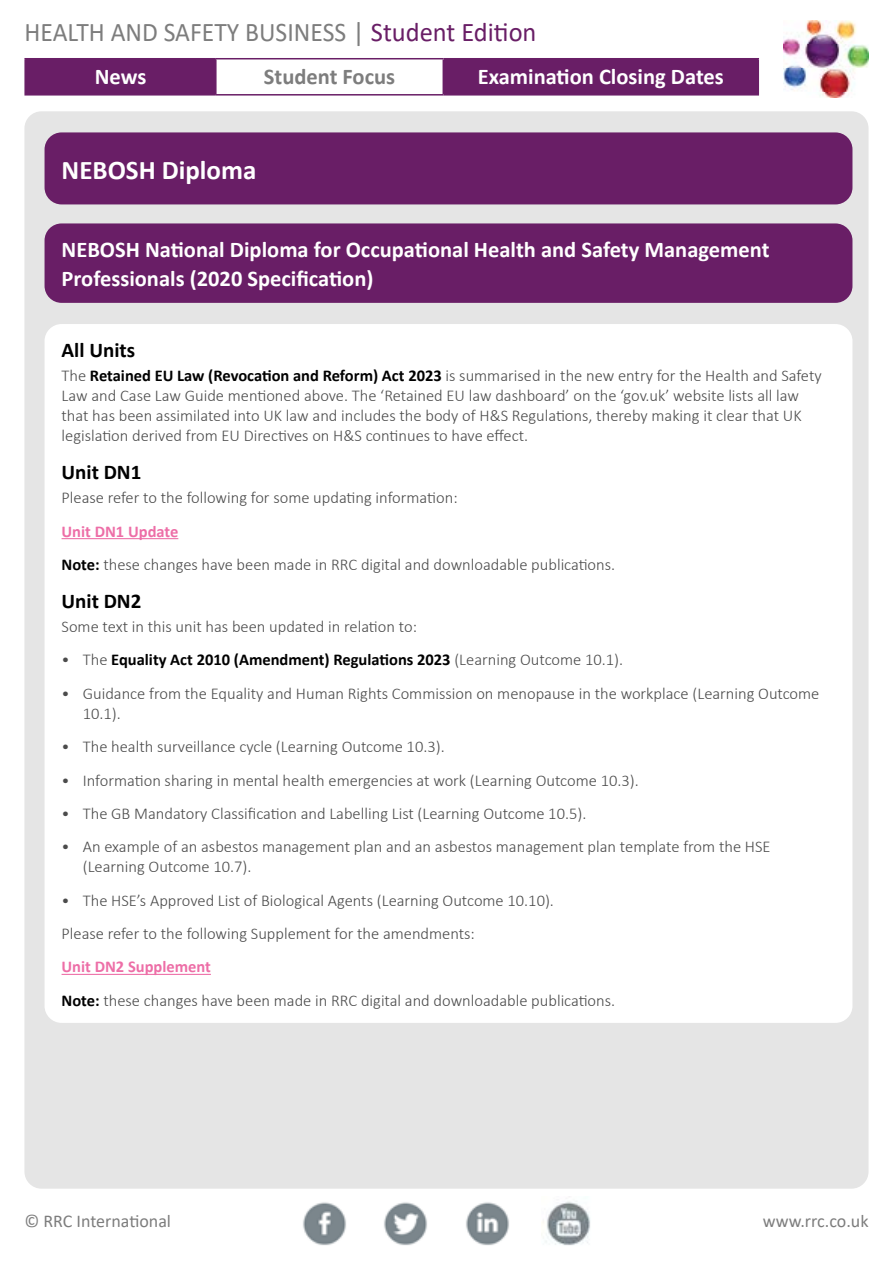
<style>
.page{position:relative;width:893px;height:1263px;background:#fff}
.page>*{position:absolute;margin:0;border:0;box-sizing:border-box;transform-origin:0 0}
.t1{font:27px "Calibri";color:#7d7d7d;scale:.95 1}
.t2{font:700 27px "Calibri";color:#fff}
.t3{font:700 22.5px/28.5px "Calibri";color:#fff}
.t4{font:700 22.5px "Calibri";color:#7d7d7d}
.t5{font:700 21px "Calibri";color:#000}
.t6{font:18px "Calibri";color:#7d7d7d}
.t7{font:300 16.5px/20.1px "Calibri";color:#4b4b4b}
.t8{font:700 16.5px "Calibri";color:#000}
.s1{color:#691e66}
.s2{font-weight:700;color:#000}
.s3{font-weight:700;color:#ed6ea7}
.s4{font-weight:300;color:#4b4b4b}
</style>
<div class="page">
<div style="left:24px;top:111px;width:844px;height:1078px;background:#e5e5e5;border-radius:17px"></div>
<div style="left:26px;top:59px;width:731px;height:35px;background:#691e66"></div>
<div style="left:216px;top:59px;width:227px;height:36px;background:#fff"></div>
<hr style="left:24px;top:58px;width:192px;height:1px;background:#691e66">
<hr style="left:24px;top:59px;width:2px;height:35px;background:#691e66">
<hr style="left:216px;top:58px;width:227px;height:1px;background:#691e66">
<hr style="left:443px;top:58px;width:316px;height:1px;background:#691e66">
<hr style="left:757px;top:59px;width:2px;height:35px;background:#691e66">
<hr style="left:24px;top:94px;width:192px;height:2px;background:#691e66">
<hr style="left:216px;top:94px;width:227px;height:2px;background:#691e66">
<hr style="left:443px;top:94px;width:316px;height:2px;background:#691e66">
<hr style="left:215px;top:59px;width:2px;height:35px;background:#691e66">
<hr style="left:443px;top:59px;width:1px;height:35px;background:#691e66">
<img style="left:784px;top:20px;width:84px;height:77px">
<img style="left:303px;top:1202px;width:43px;height:43px">
<img style="left:384px;top:1202px;width:43px;height:43px">
<img style="left:466px;top:1202px;width:43px;height:44px">
<img style="left:542px;top:1196px;width:48px;height:50px">
<div style="left:45px;top:132px;width:807px;height:72px;background:#691e66;border-radius:17px"></div>
<div style="left:45px;top:223px;width:807px;height:80px;background:#691e66;border-radius:17px"></div>
<div style="left:45px;top:324px;width:807px;height:699px;background:#fff;border-radius:17px"></div>
<hr style="left:62px;top:538px;width:116px;height:1px;background:#ed6ea7">
<hr style="left:62px;top:974px;width:149px;height:1px;background:#ed6ea7">
<h1 class="t1" style="left:24px;top:13px;width:540px">HEALTH AND SAFETY BUSINESS | <span class="s1">Student Edition</span></h1>
<h2 class="t3" style="left:95px;top:62px;width:53px">News</h2>
<h2 class="t4" style="left:264px;top:61px;width:133px">Student Focus</h2>
<h2 class="t3" style="left:478px;top:62px;width:248px">Examination Closing Dates</h2>
<h1 class="t2" style="left:62px;top:150px;width:196px">NEBOSH Diploma</h1>
<h2 class="t3" style="left:62px;top:235px;width:709px">NEBOSH National Diploma for Occupational Health and Safety Management<br>Professionals (2020 Specification)</h2>
<p class="t5" style="left:62px;top:335px;width:75px">All Units</p>
<p class="t7" style="left:62px;top:365px;width:762px">The <span class="s2">Retained EU Law (Revocation and Reform) Act 2023</span> is summarised in the new entry for the Health and Safety Law and Case Law Guide mentioned above. The ‘Retained EU law dashboard’ on the ‘gov.uk’ website lists all law that has been assimilated into UK law and includes the body of H&amp;S Regulations, thereby making it clear that UK legislation derived from EU Directives on H&amp;S continues to have effect.</p>
<p class="t5" style="left:62px;top:457px;width:81px">Unit DN1</p>
<p class="t7" style="left:62px;top:488px;width:398px">Please refer to the following for some updating information:</p>
<p class="t7" style="left:62px;top:514px;width:555px;line-height:33.3px"><span class="s3">Unit DN1 Update<br></span><span class="s2">Note:</span> these changes have been made in RRC digital and downloadable publications.</p>
<p class="t5" style="left:62px;top:586px;width:81px">Unit DN2</p>
<p class="t7" style="left:62px;top:616px;width:357px">Some text in this unit has been updated in relation to:</p>
<p class="t8" style="left:62px;top:648px;width:563px"><span class="s4">• The</span> Equality Act 2010 (Amendment) Regulations 2023 <span class="s4">(Learning Outcome 10.1).</span></p>
<p class="t7" style="left:83px;top:683px;width:738px;text-indent:-21px">• Guidance from the Equality and Human Rights Commission on menopause in the workplace (Learning Outcome<br>10.1).</p>
<p class="t7" style="left:62px;top:736px;width:385px">• The health surveillance cycle (Learning Outcome 10.3).</p>
<p class="t7" style="left:62px;top:770px;width:579px">• Information sharing in mental health emergencies at work (Learning Outcome 10.3).</p>
<p class="t7" style="left:62px;top:803px;width:526px">• The GB Mandatory Classification and Labelling List (Learning Outcome 10.5).</p>
<p class="t7" style="left:83px;top:837px;width:689px;text-indent:-21px">• An example of an asbestos management plan and an asbestos management plan template from the HSE (Learning Outcome 10.7).</p>
<p class="t7" style="left:62px;top:883px;width:494px;line-height:33.3px">• The HSE’s Approved List of Biological Agents (Learning Outcome 10.10).<br>Please refer to the following Supplement for the amendments:</p>
<p class="t7" style="left:62px;top:950px;width:555px;line-height:33.3px"><span class="s3">Unit DN2 Supplement<br></span><span class="s2">Note:</span> these changes have been made in RRC digital and downloadable publications.</p>
<p class="t6" style="left:24px;top:1209px;width:148px">© RRC International</p>
<p class="t6" style="left:763px;top:1209px;width:107px">www.rrc.co.uk</p>
</div>
